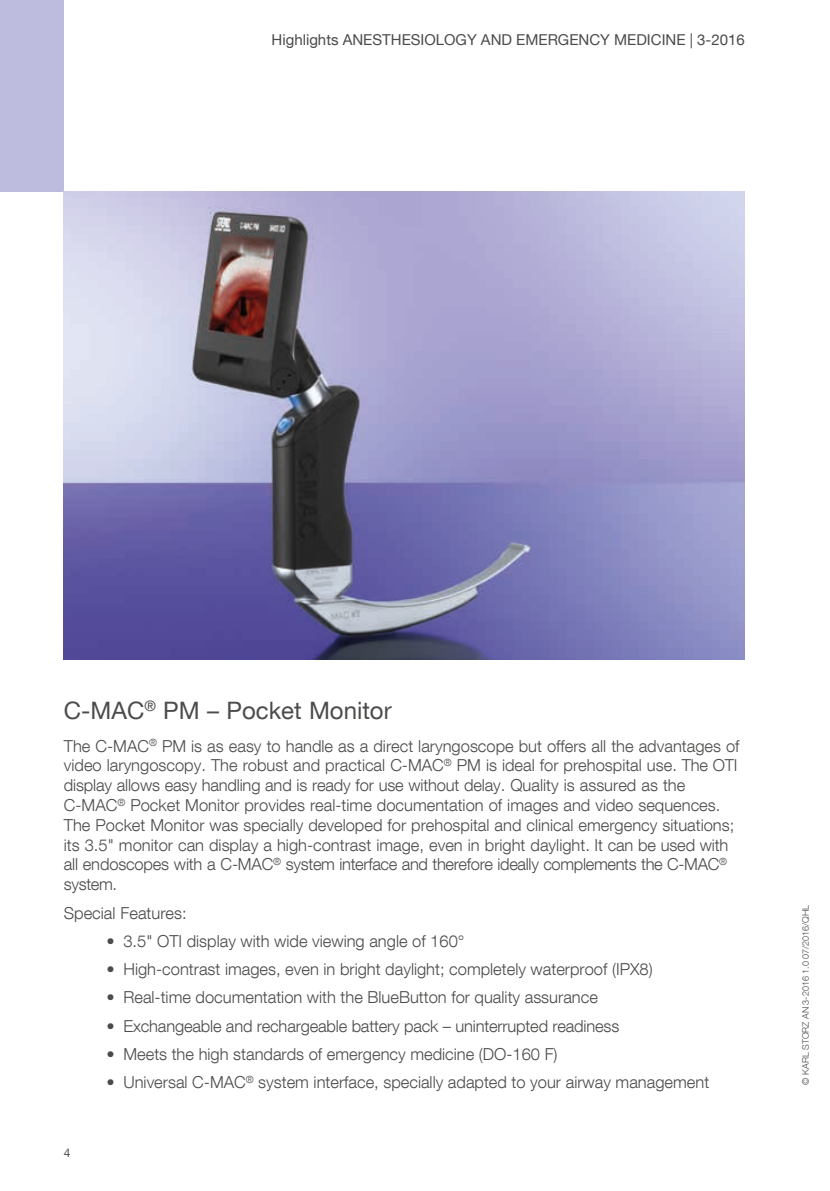
<style>
.page{position:relative;width:830px;height:1191px;background:#fff}
.page>*{position:absolute;margin:0;border:0;box-sizing:border-box;transform-origin:0 0}
.t1{font:24px "KS Helvetica Neue";color:#4b4b4a}
.t2{font:300 16.5px/19.8px "KS Helvetica Neue";color:#4b4b4a}
.t3{font:15px "KS Helvetica Neue";color:#4b4b4a}
.t4{font:12px "KS Helvetica Neue";color:#4b4b4a}
.t5{font:300 9px "KS Helvetica Neue";color:#4b4b4a}
</style>
<div class="page">
<div style="left:0;top:0;width:64px;height:191px;background:#bdbbde"></div>
<img style="left:64px;top:191px;width:680px;height:468px">
<p class="t3" style="left:271px;top:30px;width:474px">Highlights ANESTHESIOLOGY AND EMERGENCY MEDICINE | 3-2016</p>
<h1 class="t1" style="left:64px;top:695px;width:329px">C-MAC<sup>®</sup> PM – Pocket Monitor</h1>
<p class="t2" style="left:64px;top:735px;width:677px">The C-MAC<sup>®</sup> PM is as easy to handle as a direct laryngoscope but offers all the advantages of video laryngoscopy. The robust and practical C-MAC<sup>®</sup> PM is ideal for prehospital use. The OTI display allows easy handling and is ready for use without delay. Quality is assured as the C-MAC<sup>®</sup> Pocket Monitor provides real-time documentation of images and video sequences.<br>The Pocket Monitor was specially developed for prehospital and clinical emergency situations; its 3.5" monitor can display a high-contrast image, even in bright daylight. It can be used with all endoscopes with a C-MAC<sup>®</sup> system interface and therefore ideally complements the C-MAC<sup>® </sup>system.</p>
<p class="t2" style="left:64px;top:902px;width:124px">Special Features:</p>
<p class="t2" style="left:106px;top:930px;width:359px">• 3.5" OTI display with wide viewing angle of 160°</p>
<p class="t2" style="left:106px;top:959px;width:547px">• High-contrast images, even in bright daylight; completely waterproof (IPX8)</p>
<p class="t2" style="left:106px;top:987px;width:493px">• Real-time documentation with the BlueButton for quality assurance</p>
<p class="t2" style="left:106px;top:1015px;width:514px">• Exchangeable and rechargeable battery pack – uninterrupted readiness</p>
<p class="t2" style="left:106px;top:1044px;width:452px">• Meets the high standards of emergency medicine (DO-160 F)</p>
<p class="t2" style="left:106px;top:1072px;width:604px">• Universal C-MAC<sup>®</sup> system interface, specially adapted to your airway management</p>
<p class="t4" style="left:64px;top:1145px;width:8px">4</p>
<p class="t5" style="left:799px;top:1084px;width:181px;rotate:-90deg">© KARL STORZ AN 3-2016 1.0 07/2016/QHL</p>
</div>
